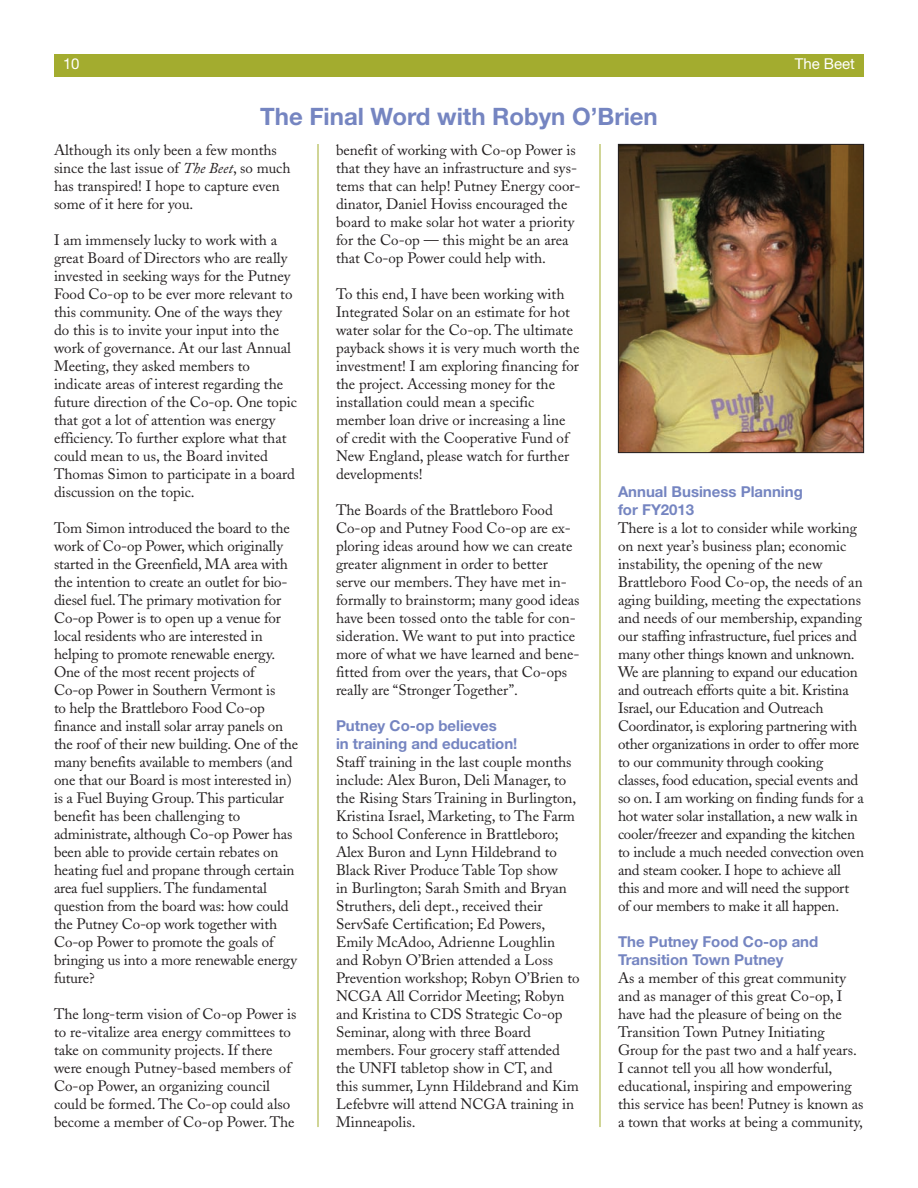
<style>
.page{position:relative;width:918px;height:1188px;background:#fff}
.page>*{position:absolute;margin:0;border:0;box-sizing:border-box;transform-origin:0 0}
.t1{font:700 24px "Helvetica Neue";color:#7585c1}
.t2{font:15px/18px "Adobe Caslon";color:#231f20}
.t3{font:700 15px/18px "Helvetica Neue";color:#7585c1}
.t4{font:15px "Helvetica Neue";color:#fff}
.s1{font-style:italic}
</style>
<div class="page">
<div style="left:54px;top:54px;width:810px;height:22px;background:#a3ac2f"></div>
<hr style="left:318px;top:144px;width:1px;height:983px;background:#a3ac2f">
<hr style="left:600px;top:144px;width:1px;height:983px;background:#a3ac2f">
<img style="left:620px;top:146px;width:242px;height:305px">
<div style="left:618px;top:144px;width:246px;height:309px;border:1px solid #231f20"></div>
<p class="t4" style="left:63px;top:58px;width:18px">10</p>
<p class="t4" style="left:795px;top:58px;width:62px">The Beet</p>
<h1 class="t1" style="left:260px;top:108px;width:399px">The Final Word with Robyn O’Brien</h1>
<p class="t2" style="left:54px;top:143px;width:238px">Although its only been a few months since the last issue of <span class="s1">The Beet</span>, so much has transpired! I hope to capture even some of it here for you.</p>
<p class="t2" style="left:54px;top:233px;width:244px">I am immensely lucky to work with a great Board of Directors who are really invested in seeking ways for the Putney Food Co-op to be ever more relevant to this community. One of the ways they do this is to invite your input into the work of governance. At our last Annual Meeting, they asked members to indicate areas of interest regarding the future direction of the Co-op. One topic that got a lot of attention was energy efficiency. To further explore what that could mean to us, the Board invited Thomas Simon to participate in a board discussion on the topic.</p>
<p class="t2" style="left:54px;top:521px;width:246px">Tom Simon introduced the board to the work of Co-op Power, which originally started in the Greenfield, MA area with the intention to create an outlet for bio&shy;diesel fuel. The primary motivation for Co-op Power is to open up a venue for local residents who are interested in helping to promote renewable energy.<br>One of the most recent projects of<br>Co-op Power in Southern Vermont is<br>to help the Brattleboro Food Co-op finance and install solar array panels on the roof of their new building. One of the many benefits available to members (and one that our Board is most interested in) is a Fuel Buying Group. This particular benefit has been challenging to administrate, although Co-op Power has been able to provide certain rebates on heating fuel and propane through certain area fuel suppliers. The fundamental question from the board was: how could the Putney Co-op work together with Co-op Power to promote the goals of bringing us into a more renewable energy future?</p>
<p class="t2" style="left:54px;top:1007px;width:244px">The long-term vision of Co-op Power is to re-vitalize area energy committees to take on community projects. If there were enough Putney-based members of Co-op Power, an organizing council could be formed. The Co-op could also become a member of Co-op Power. The</p>
<p class="t2" style="left:336px;top:143px;width:246px">benefit of working with Co-op Power is that they have an infrastructure and sys&shy;tems that can help! Putney Energy coor&shy;dinator, Daniel Hoviss encouraged the board to make solar hot water a priority for the Co-op — this might be an area that Co-op Power could help with.</p>
<p class="t2" style="left:336px;top:287px;width:245px">To this end, I have been working with Integrated Solar on an estimate for hot water solar for the Co-op. The ultimate payback shows it is very much worth the investment! I am exploring financing for the project. Accessing money for the installation could mean a specific member loan drive or increasing a line of credit with the Cooperative Fund of New England, please watch for further developments!</p>
<p class="t2" style="left:336px;top:503px;width:245px">The Boards of the Brattleboro Food Co-op and Putney Food Co-op are ex&shy;ploring ideas around how we can create greater alignment in order to better serve our members. They have met in&shy;formally to brainstorm; many good ideas have been tossed onto the table for con&shy;sideration. We want to put into practice more of what we have learned and bene&shy;fitted from over the years, that Co-ops really are “Stronger Together”.</p>
<p class="t3" style="left:336px;top:718px;width:183px">Putney Co-op believes<br>in training and education!</p>
<p class="t2" style="left:336px;top:755px;width:245px">Staff training in the last couple months include: Alex Buron, Deli Manager, to the Rising Stars Training in Burlington, Kristina Israel, Marketing, to The Farm to School Conference in Brattleboro; Alex Buron and Lynn Hildebrand to Black River Produce Table Top show<br>in Burlington; Sarah Smith and Bryan Struthers, deli dept., received their ServSafe Certification; Ed Powers, Emily McAdoo, Adrienne Loughlin and Robyn O’Brien attended a Loss Prevention workshop; Robyn O’Brien to NCGA All Corridor Meeting; Robyn and Kristina to CDS Strategic Co-op Seminar, along with three Board members. Four grocery staff attended the UNFI tabletop show in CT, and<br>this summer, Lynn Hildebrand and Kim Lefebvre will attend NCGA training in Minneapolis.</p>
<p class="t3" style="left:618px;top:484px;width:186px">Annual Business Planning for FY2013</p>
<p class="t2" style="left:618px;top:521px;width:248px">There is a lot to consider while working on next year’s business plan; economic instability, the opening of the new Brattleboro Food Co-op, the needs of an aging building, meeting the expecta tions and needs of our membership, expanding our staffing infrastructure, fuel prices and many other things known and unknown.<br>We are planning to expand our education and outreach efforts quite a bit. Kristina Israel, our Education and Outreach Coordinator, is exploring partnering with other organizations in order to offer more to our community through cooking classes, food education, special events and so on. I am working on finding funds for a hot water solar installation, a new walk in cooler/freezer and expanding the kitchen to include a much needed convection oven and steam cooker. I hope to achieve all this and more and will need the support of our members to make it all happen.</p>
<p class="t3" style="left:618px;top:934px;width:202px">The Putney Food Co-op and<br>Transition Town Putney</p>
<p class="t2" style="left:618px;top:971px;width:247px">As a member of this great community and as manager of this great Co-op, I have had the pleasure of being on the Transition Town Putney Initiating Group for the past two and a half years.<br>I cannot tell you all how wonderful, educational, inspiring and empowering this service has been! Putney is known as a town that works at being a community,</p>
</div>
